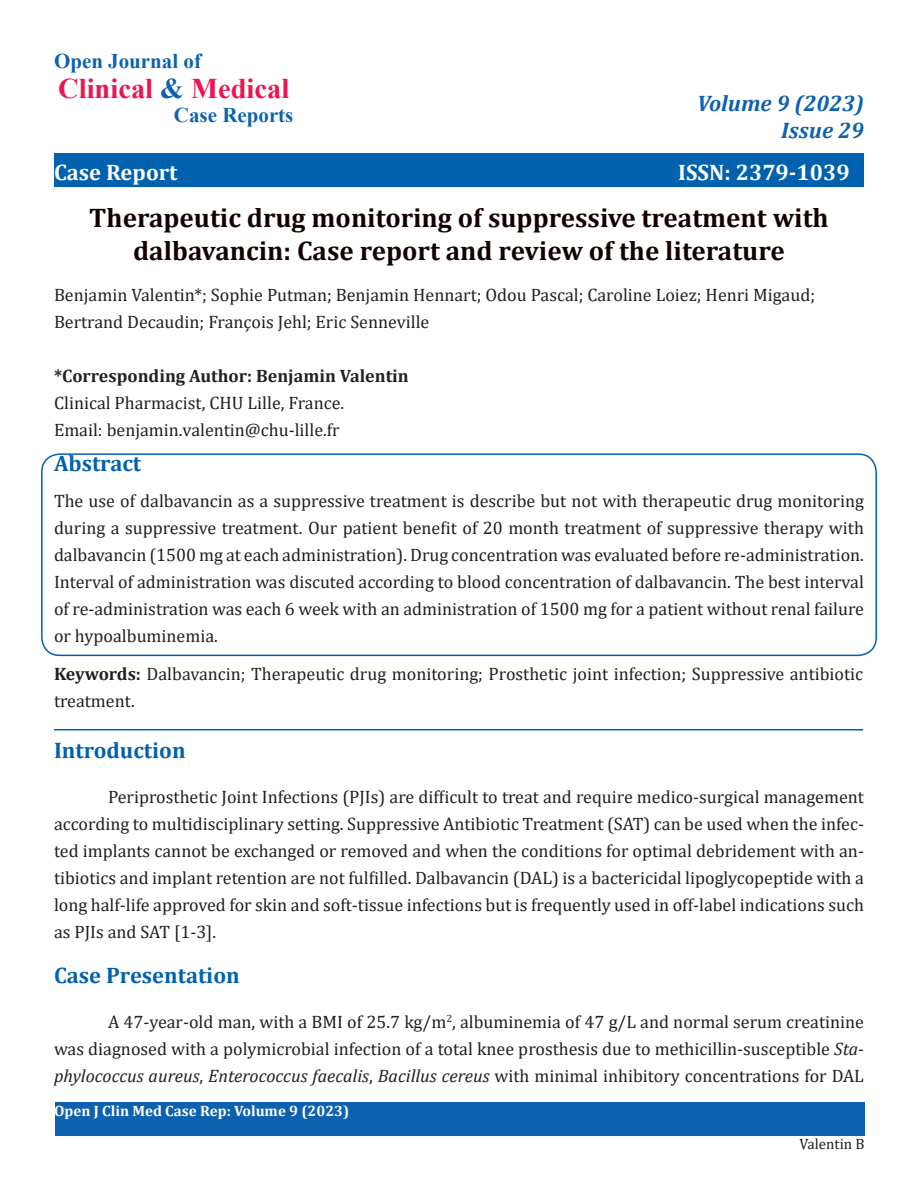
<style>
.page{position:relative;width:918px;height:1188px;background:#fff}
.page>*{position:absolute;margin:0;border:0;box-sizing:border-box;transform-origin:0 0}
.t1{font:700 28.5px "Times New Roman";color:#ed1450}
.t2{font:700 27px/33px "Cambria";color:#150000;text-align:center}
.t3{font:700 22.5px "Cambria";color:#0061af}
.t4{font:700 22.5px "Cambria";color:#fff}
.t5{font:italic 700 22.5px "Cambria";color:#0d61af}
.t6{font:700 21px "Times New Roman";color:#0d61af}
.t7{font:18px/27px "Cambria";color:#231f20;text-align:justify}
.t8{font:700 18px "Cambria";color:#231f20}
.t9{font:700 15px "Cambria";color:#fff}
.t10{font:15px "Cambria";color:#231f20}
.s1{color:#0d61af}
.s2{font-weight:700}
.s3{font-style:italic}
</style>
<div class="page">
<div style="left:54px;top:153px;width:810px;height:34px;background:#0061af"></div>
<div style="left:55px;top:1102px;width:810px;height:34px;background:#0d61af"></div>
<div style="left:41px;top:453px;width:836px;height:203px;border:2px solid #0061af;border-radius:18px"></div>
<hr style="left:54px;top:729px;width:809px;height:1px;background:#0061af">
<p class="t6" style="left:54px;top:46px;width:149px">Open Journal of</p>
<p class="t1" style="left:58px;top:68px;width:233px">Clinical <span class="s1">&amp;</span> Medical</p>
<p class="t6" style="left:174px;top:100px;width:121px">Case Reports</p>
<p class="t4" style="left:54px;top:156px;width:125px">Case Report</p>
<p class="t5" style="left:697px;top:88px;width:168px">Volume 9 (2023)</p>
<p class="t5" style="left:781px;top:115px;width:84px">Issue 29</p>
<p class="t4" style="left:678px;top:156px;width:173px">ISSN: 2379-1039</p>
<p class="t2" style="left:89px;top:200px;width:741px">Therapeutic drug monitoring of suppressive treatment with dalbavancin: Case report and review of the literature</p>
<p class="t7" style="left:54px;top:281px;width:763px">Benjamin Valentin*; Sophie Putman; Benjamin Hennart; Odou Pascal; Caroline Loiez; Henri Migaud;<br>Bertrand Decaudin; François Jehl; Eric Senneville</p>
<p class="t8" style="left:54px;top:363px;width:356px">*Corresponding Author: Benjamin Valentin</p>
<p class="t7" style="left:54px;top:389px;width:292px">Clinical Pharmacist, CHU Lille, France.</p>
<p class="t7" style="left:54px;top:416px;width:287px">Email: benjamin.valentin@chu-lille.fr</p>
<p class="t3" style="left:54px;top:447px;width:89px">Abstract</p>
<p class="t7" style="left:54px;top:487px;width:812px">The use of dalbavancin as a suppressive treatment is describe but not with therapeutic drug monitoring during a suppressive treatment. Our patient benefit of 20 month treatment of suppressive therapy with dalbavancin (1500 mg at each administration). Drug concentration was evaluated before re-administration.<br>Interval of administration was discuted according to blood concentration of dalbavancin. The best interval of re-administration was each 6 week with an administration of 1500 mg for a patient without renal failure or hypoalbuminemia.</p>
<p class="t7" style="left:54px;top:660px;width:811px"><span class="s2">Keywords:</span> Dalbavancin; Therapeutic drug monitoring; Prosthetic joint infection; Suppressive antibiotic treatment.</p>
<p class="t3" style="left:54px;top:735px;width:133px">Introduction</p>
<p class="t7" style="left:54px;top:783px;width:811px;text-indent:54px">Periprosthetic Joint Infections (PJIs) are difficult to treat and require medico-surgical management according to multidisciplinary setting. Suppressive Antibiotic Treatment (SAT) can be used when the infec&shy;ted implants cannot be exchanged or removed and when the conditions for optimal debridement with an&shy;tibiotics and implant retention are not fulfilled. Dalbavancin (DAL) is a bactericidal lipoglycopeptide with a long half-life approved for skin and soft-tissue infections but is frequently used in off-label indications such as PJIs and SAT [1-3].</p>
<p class="t3" style="left:54px;top:960px;width:187px">Case Presentation</p>
<p class="t7" style="left:54px;top:1008px;width:812px;text-indent:54px">A 47-year-old man, with a BMI of 25.7 kg/m<sup>2</sup>, albuminemia of 47 g/L and normal serum creatinine was diagnosed with a polymicrobial infection of a total knee prosthesis due to methicillin-susceptible <span class="s3">Sta&shy;phylococcus aureus</span>, <span class="s3">Enterococcus faecalis</span>, <span class="s3">Bacillus cereus</span> with minimal inhibitory concentrations for DAL</p>
<p class="t9" style="left:54px;top:1100px;width:297px">Open J Clin Med Case Rep: Volume 9 (2023)</p>
<p class="t10" style="left:799px;top:1135px;width:67px">Valentin B</p>
</div>
